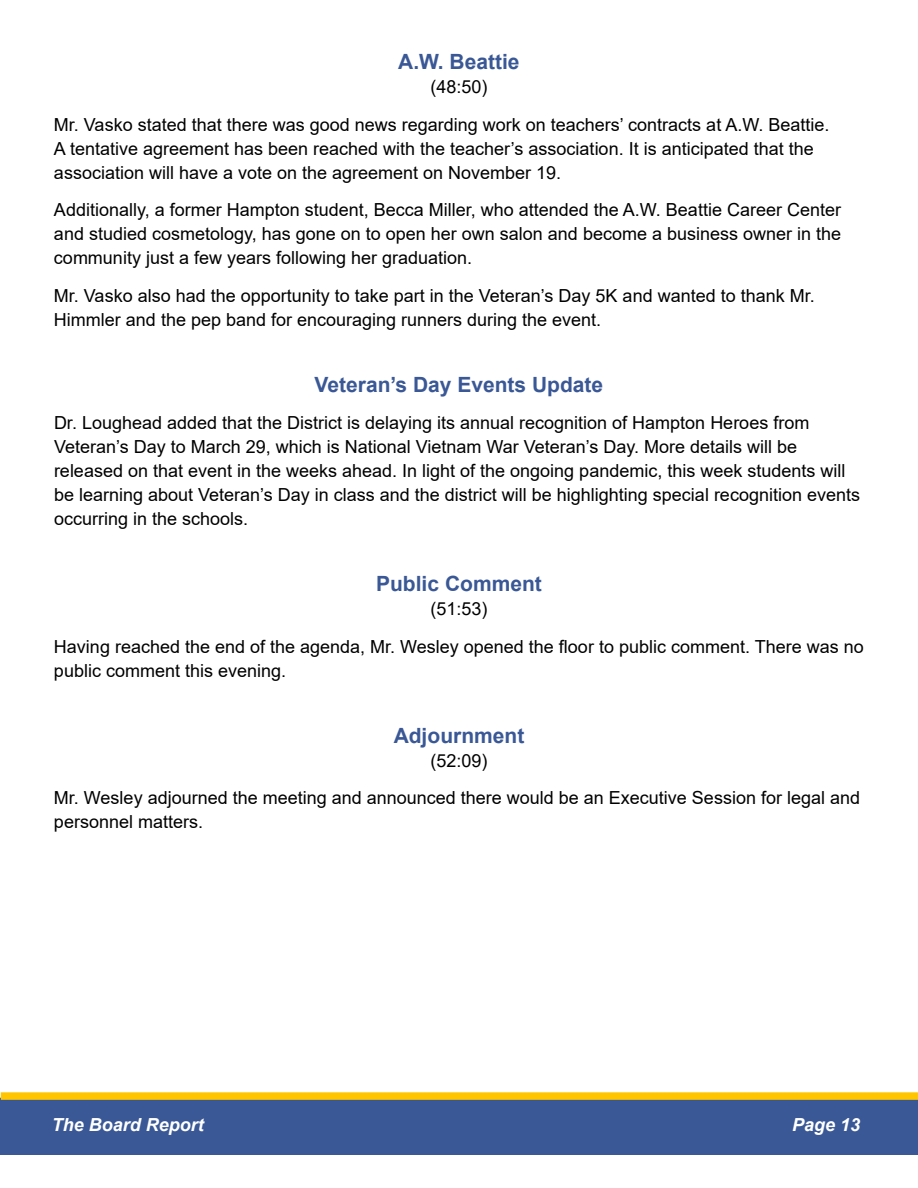
<style>
.page{position:relative;width:918px;height:1188px;background:#fff}
.page>*{position:absolute;margin:0;border:0;box-sizing:border-box;transform-origin:0 0}
.t1{font:700 21px "Arial";color:#3a5896}
.t2{font:18px/24px "Arial";color:#000}
.t3{font:italic 700 18px "Arial";color:#fff}
</style>
<div class="page">
<div style="left:0;top:1098px;width:918px;height:57px;background:#3a5896"></div>
<div style="left:1px;top:1092px;width:917px;height:8px;background:#ffc600"></div>
<p class="t1" style="left:398px;top:47px;width:123px">A.W. Beattie</p>
<p class="t2" style="left:54px;top:68px;width:777px;line-height:37.5px;text-indent:376px">(48:50)<br>Mr. Vasko stated that there was good news regarding work on teachers’ contracts at A.W. Beattie.</p>
<p class="t2" style="left:54px;top:136px;width:761px">A tentative agreement has been reached with the teacher’s association. It is anticipated that the association will have a vote on the agreement on November 19.</p>
<p class="t2" style="left:54px;top:198px;width:789px;text-align:justify">Additionally, a former Hampton student, Becca Miller, who attended the A.W. Beattie Career Center and studied cosmetology, has gone on to open her own salon and become a business owner in the community just a few years following her graduation.</p>
<p class="t2" style="left:54px;top:283px;width:762px">Mr. Vasko also had the opportunity to take part in the Veteran’s Day 5K and wanted to thank Mr.<br>Himmler and the pep band for encouraging runners during the event.</p>
<p class="t1" style="left:315px;top:370px;width:290px">Veteran’s Day Events Update</p>
<p class="t2" style="left:54px;top:411px;width:808px">Dr. Loughead added that the District is delaying its annual recognition of Hampton Heroes from Veteran’s Day to March 29, which is National Vietnam War Veteran’s Day. More details will be released on that event in the weeks ahead. In light of the ongoing pandemic, this week students will be learning about Veteran’s Day in class and the district will be highlighting special recognition events occurring in the schools.</p>
<p class="t1" style="left:376px;top:569px;width:167px">Public Comment</p>
<p class="t2" style="left:54px;top:590px;width:811px;line-height:37.5px;text-align:center">(51:53)<br>Having reached the end of the agenda, Mr. Wesley opened the floor to public comment. There was no</p>
<p class="t2" style="left:54px;top:658px;width:234px">public comment this evening.</p>
<p class="t1" style="left:394px;top:721px;width:132px">Adjournment</p>
<p class="t2" style="left:54px;top:742px;width:808px;line-height:37.5px;text-align:center">(52:09)<br>Mr. Wesley adjourned the meeting and announced there would be an Executive Session for legal and</p>
<p class="t2" style="left:54px;top:810px;width:151px">personnel matters.</p>
<p class="t3" style="left:52px;top:1113px;width:154px">The Board Report</p>
<p class="t3" style="left:792px;top:1113px;width:70px">Page 13</p>
</div>
